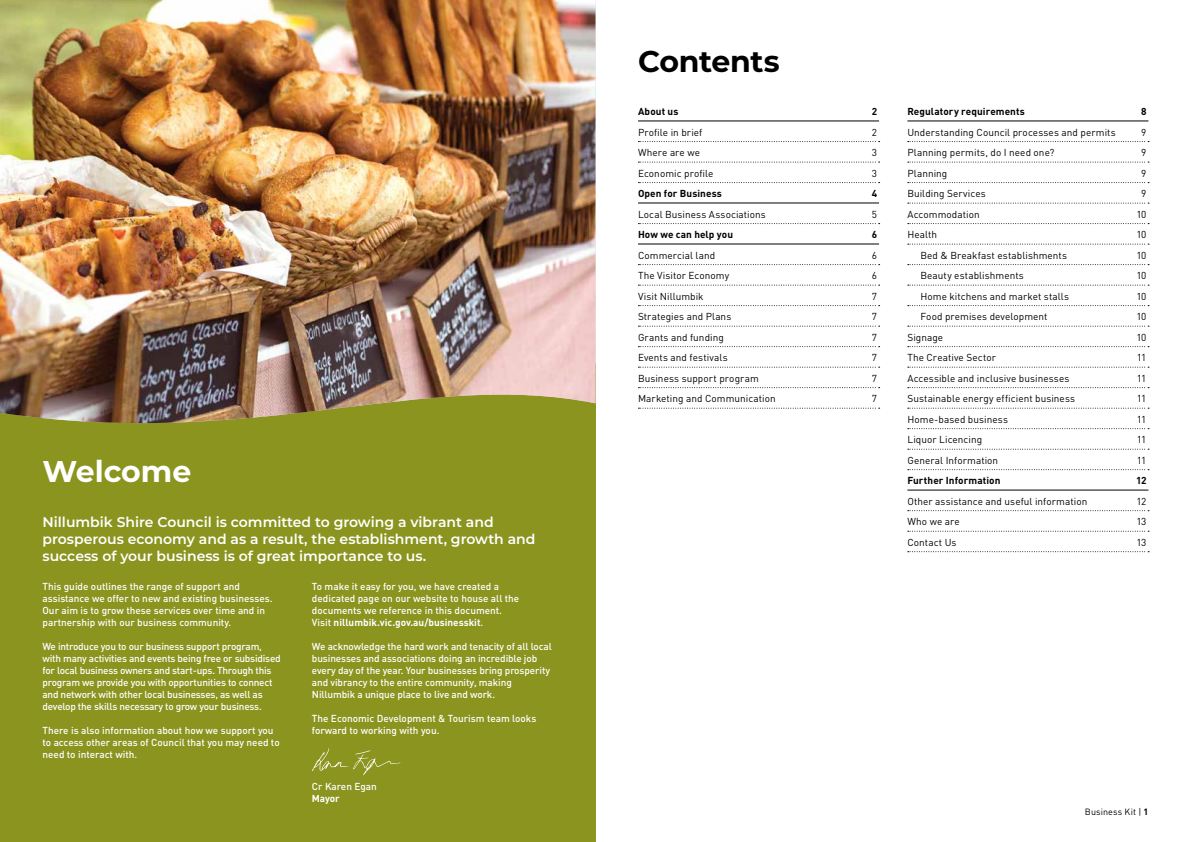
<style>
.page{position:relative;width:1191px;height:842px;background:#fff}
.page>*{position:absolute;margin:0;border:0;box-sizing:border-box;transform-origin:0 0}
.t1{font:700 30px "Montserrat";letter-spacing:-.015em;color:#000}
.t2{font:700 30px "Montserrat";color:#fff}
.t3{font:600 14px/16.8px "Montserrat";color:#fff}
.t4{font:500 10px/12px "DIN";letter-spacing:-.01em;color:#fff}
.t5{font:10px "DIN";letter-spacing:.005em;color:#000}
.t6{font:700 10px "DIN";letter-spacing:.01em;color:#000}
.t7{font:700 10px "DIN";letter-spacing:-.01em;color:#fff}
.t8{font:9px "DIN";letter-spacing:.015em;color:#000}
.s1{font-weight:700}
</style>
<div class="page">
<div style="left:0;top:363px;width:595px;height:479px;background:#8a941e"></div>
<img style="left:0;top:0;width:595px;height:424px">
<svg style="left:312px;top:748px;width:88px;height:27px"></svg>
<hr style="left:638px;top:121px;width:241px;height:1px;background:#000">
<svg style="left:638px;top:141px;width:241px;height:1px"></svg>
<svg style="left:638px;top:162px;width:241px;height:1px"></svg>
<svg style="left:638px;top:182px;width:241px;height:1px"></svg>
<hr style="left:638px;top:203px;width:241px;height:1px;background:#000">
<svg style="left:638px;top:223px;width:241px;height:1px"></svg>
<hr style="left:638px;top:244px;width:241px;height:1px;background:#000">
<svg style="left:638px;top:264px;width:241px;height:1px"></svg>
<svg style="left:638px;top:285px;width:241px;height:1px"></svg>
<svg style="left:638px;top:305px;width:241px;height:1px"></svg>
<svg style="left:638px;top:326px;width:241px;height:1px"></svg>
<svg style="left:638px;top:346px;width:241px;height:1px"></svg>
<svg style="left:638px;top:367px;width:241px;height:1px"></svg>
<svg style="left:638px;top:387px;width:241px;height:1px"></svg>
<svg style="left:638px;top:408px;width:241px;height:1px"></svg>
<hr style="left:907px;top:121px;width:241px;height:1px;background:#000">
<svg style="left:907px;top:141px;width:242px;height:1px"></svg>
<svg style="left:907px;top:162px;width:242px;height:1px"></svg>
<svg style="left:907px;top:182px;width:242px;height:1px"></svg>
<svg style="left:907px;top:203px;width:242px;height:1px"></svg>
<svg style="left:907px;top:223px;width:242px;height:1px"></svg>
<svg style="left:907px;top:244px;width:242px;height:1px"></svg>
<svg style="left:907px;top:264px;width:242px;height:1px"></svg>
<svg style="left:907px;top:285px;width:242px;height:1px"></svg>
<svg style="left:907px;top:305px;width:242px;height:1px"></svg>
<svg style="left:907px;top:326px;width:242px;height:1px"></svg>
<svg style="left:907px;top:346px;width:242px;height:1px"></svg>
<svg style="left:907px;top:367px;width:242px;height:1px"></svg>
<svg style="left:907px;top:387px;width:242px;height:1px"></svg>
<svg style="left:907px;top:408px;width:242px;height:1px"></svg>
<svg style="left:907px;top:428px;width:242px;height:1px"></svg>
<svg style="left:907px;top:449px;width:242px;height:1px"></svg>
<svg style="left:907px;top:469px;width:242px;height:1px"></svg>
<hr style="left:907px;top:490px;width:241px;height:1px;background:#000">
<svg style="left:907px;top:510px;width:242px;height:1px"></svg>
<svg style="left:907px;top:531px;width:242px;height:1px"></svg>
<svg style="left:907px;top:551px;width:242px;height:1px"></svg>
<h1 class="t2" style="left:43px;top:449px;width:150px">Welcome</h1>
<h2 class="t3" style="left:43px;top:513px;width:494px">Nillumbik Shire Council is committed to growing a vibrant and prosperous economy and as a result, the establishment, growth and success of your business is of great importance to us.</h2>
<p class="t4" style="left:43px;top:580px;width:231px">This guide outlines the range of support and assistance we offer to new and existing businesses.<br>Our aim is to grow these services over time and in partnership with our business community.</p>
<p class="t4" style="left:43px;top:640px;width:240px">We introduce you to our business support program, with many activities and events being free or subsidised for local business owners and start-ups. Through this program we provide you with opportunities to connect and network with other local businesses, as well as develop the skills necessary to grow your business.</p>
<p class="t4" style="left:43px;top:724px;width:239px">There is also information about how we support you to access other areas of Council that you may need to need to interact with.</p>
<p class="t4" style="left:312px;top:580px;width:209px">To make it easy for you, we have created a dedicated page on our website to house all the documents we reference in this document.<br>Visit <span class="s1">nillumbik.vic.gov.au/businesskit</span>.</p>
<p class="t4" style="left:312px;top:640px;width:241px">We acknowledge the hard work and tenacity of all local businesses and associations doing an incredible job every day of the year. Your businesses bring prosperity and vibrancy to the entire community, making Nillumbik a unique place to live and work.</p>
<p class="t4" style="left:312px;top:712px;width:226px">The Economic Development &amp; Tourism team looks forward to working with you.</p>
<p class="t4" style="left:312px;top:779px;width:66px">Cr Karen Egan</p>
<p class="t7" style="left:312px;top:791px;width:29px">Mayor</p>
<h1 class="t1" style="left:638px;top:40px;width:143px">Contents</h1>
<p class="t6" style="left:638px;top:105px;width:42px">About us</p>
<p class="t6" style="left:871px;top:105px;width:7px">2</p>
<p class="t5" style="left:638px;top:126px;width:66px">Profile in brief</p>
<p class="t5" style="left:872px;top:126px;width:7px">2</p>
<p class="t5" style="left:638px;top:146px;width:64px">Where are we</p>
<p class="t5" style="left:872px;top:146px;width:7px">3</p>
<p class="t5" style="left:638px;top:167px;width:77px">Economic profile</p>
<p class="t5" style="left:872px;top:167px;width:7px">3</p>
<p class="t6" style="left:638px;top:187px;width:85px">Open for Business</p>
<p class="t6" style="left:871px;top:187px;width:7px">4</p>
<p class="t5" style="left:638px;top:208px;width:129px">Local Business Associations</p>
<p class="t5" style="left:872px;top:208px;width:7px">5</p>
<p class="t6" style="left:638px;top:228px;width:97px">How we can help you</p>
<p class="t6" style="left:871px;top:228px;width:7px">6</p>
<p class="t5" style="left:638px;top:249px;width:79px">Commercial land</p>
<p class="t5" style="left:872px;top:249px;width:7px">6</p>
<p class="t5" style="left:638px;top:269px;width:93px">The Visitor Economy</p>
<p class="t5" style="left:872px;top:269px;width:7px">6</p>
<p class="t5" style="left:638px;top:290px;width:67px">Visit Nillumbik</p>
<p class="t5" style="left:872px;top:290px;width:7px">7</p>
<p class="t5" style="left:638px;top:310px;width:95px">Strategies and Plans</p>
<p class="t5" style="left:872px;top:310px;width:7px">7</p>
<p class="t5" style="left:638px;top:331px;width:87px">Grants and funding</p>
<p class="t5" style="left:872px;top:331px;width:7px">7</p>
<p class="t5" style="left:638px;top:351px;width:91px">Events and festivals</p>
<p class="t5" style="left:872px;top:351px;width:7px">7</p>
<p class="t5" style="left:638px;top:372px;width:122px">Business support program</p>
<p class="t5" style="left:872px;top:372px;width:7px">7</p>
<p class="t5" style="left:638px;top:392px;width:139px">Marketing and Communication</p>
<p class="t5" style="left:872px;top:392px;width:7px">7</p>
<p class="t6" style="left:907px;top:105px;width:119px">Regulatory requirements</p>
<p class="t6" style="left:1141px;top:105px;width:7px">8</p>
<p class="t5" style="left:907px;top:126px;width:210px">Understanding Council processes and permits</p>
<p class="t5" style="left:1141px;top:126px;width:7px">9</p>
<p class="t5" style="left:907px;top:146px;width:148px">Planning permits, do I need one?</p>
<p class="t5" style="left:1141px;top:146px;width:7px">9</p>
<p class="t5" style="left:907px;top:167px;width:41px">Planning</p>
<p class="t5" style="left:1141px;top:167px;width:7px">9</p>
<p class="t5" style="left:907px;top:187px;width:80px">Building Services</p>
<p class="t5" style="left:1141px;top:187px;width:7px">9</p>
<p class="t5" style="left:907px;top:208px;width:74px">Accommodation</p>
<p class="t5" style="left:1136px;top:208px;width:12px">10</p>
<p class="t5" style="left:907px;top:228px;width:31px">Health</p>
<p class="t5" style="left:1136px;top:228px;width:12px">10</p>
<p class="t5" style="left:920px;top:249px;width:148px">Bed &amp; Breakfast establishments</p>
<p class="t5" style="left:1136px;top:249px;width:12px">10</p>
<p class="t5" style="left:920px;top:269px;width:105px">Beauty establishments</p>
<p class="t5" style="left:1136px;top:269px;width:12px">10</p>
<p class="t5" style="left:920px;top:290px;width:150px">Home kitchens and market stalls</p>
<p class="t5" style="left:1136px;top:290px;width:12px">10</p>
<p class="t5" style="left:920px;top:310px;width:129px">Food premises development</p>
<p class="t5" style="left:1136px;top:310px;width:12px">10</p>
<p class="t5" style="left:907px;top:331px;width:37px">Signage</p>
<p class="t5" style="left:1136px;top:331px;width:12px">10</p>
<p class="t5" style="left:907px;top:351px;width:90px">The Creative Sector</p>
<p class="t5" style="left:1136px;top:351px;width:11px">11</p>
<p class="t5" style="left:907px;top:372px;width:164px">Accessible and inclusive businesses</p>
<p class="t5" style="left:1136px;top:372px;width:11px">11</p>
<p class="t5" style="left:907px;top:392px;width:169px">Sustainable energy efficient business</p>
<p class="t5" style="left:1136px;top:392px;width:11px">11</p>
<p class="t5" style="left:907px;top:413px;width:102px">Home-based business</p>
<p class="t5" style="left:1136px;top:413px;width:11px">11</p>
<p class="t5" style="left:907px;top:433px;width:76px">Liquor Licencing</p>
<p class="t5" style="left:1136px;top:433px;width:11px">11</p>
<p class="t5" style="left:907px;top:454px;width:92px">General Information</p>
<p class="t5" style="left:1136px;top:454px;width:11px">11</p>
<p class="t6" style="left:907px;top:474px;width:95px">Further Information</p>
<p class="t6" style="left:1136px;top:474px;width:12px">12</p>
<p class="t5" style="left:907px;top:495px;width:181px">Other assistance and useful information</p>
<p class="t5" style="left:1136px;top:495px;width:12px">12</p>
<p class="t5" style="left:907px;top:515px;width:54px">Who we are</p>
<p class="t5" style="left:1136px;top:515px;width:12px">13</p>
<p class="t5" style="left:907px;top:536px;width:51px">Contact Us</p>
<p class="t5" style="left:1136px;top:536px;width:12px">13</p>
<p class="t8" style="left:1085px;top:806px;width:65px">Business Kit | <span class="s1">1</span></p>
</div>
